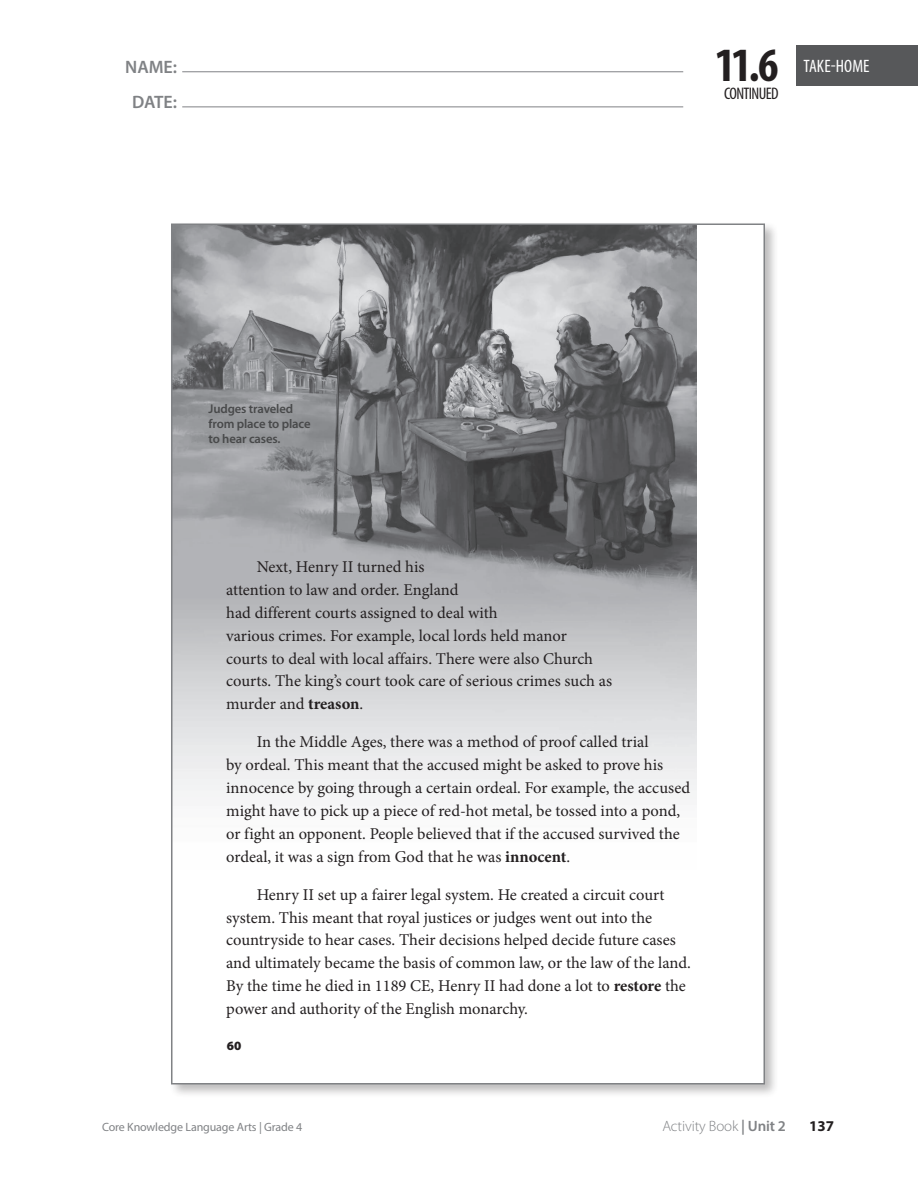
<style>
.page{position:relative;width:918px;height:1188px;background:#fff}
.page>*{position:absolute;margin:0;border:0;box-sizing:border-box;transform-origin:0 0}
.a_Sheet_Number{font:700 condensed 48px "Myriad Pro";color:#231f20}
.t1{font:600 18px/35.1px "Myriad Pro";color:#808285;text-align:center}
.t2{font:condensed 18px "Myriad Pro";color:#fff}
.a_Sheet_Number-2{font:condensed 16.8px "Myriad Pro";letter-spacing:-.04em;color:#231f20}
.t3{font:16.5px/22.8px "Minion Pro";color:#231f20}
.t4{font:300 15px "Myriad Pro";letter-spacing:-.01em;color:#808285}
.t5{font:700 15px "Myriad Pro";color:#231f20}
.t6{font:600 12.75px/15.3px "Myriad Pro";letter-spacing:-.01em;color:#48494a}
.t7{font:900 12.75px "Myriad Pro";color:#231f20}
.t8{font:12px "Myriad Pro";letter-spacing:-.01em;color:#808285}
.s1{font-weight:700}
.s2{font-weight:600}
</style>
<div class="page">
<hr style="left:182px;top:71px;width:501px;height:1px;background:#808285">
<hr style="left:182px;top:106px;width:501px;height:1px;background:#808285">
<div style="left:796px;top:45px;width:122px;height:41px;background:#57585a"></div>
<div style="left:169px;top:221px;width:610px;height:878px;background:#231f20;opacity:.3"></div>
<div style="left:172px;top:224px;width:592px;height:860px;background:#fff"></div>
<img style="left:174px;top:227px;width:522px;height:368px">
<svg style="left:174px;top:595px;width:522px;height:204px;background:#d6d7d9"></svg>
<p class="a_Sheet_Number" style="left:715px;top:35px;width:65px">11.6</p>
<p class="a_Sheet_Number-2" style="left:724px;top:83px;width:56px">CONTINUED</p>
<p class="t1" style="left:125px;top:49px;width:53px">NAME:<br>DATE:</p>
<p class="t2" style="left:803px;top:55px;width:68px">TAKE-HOME</p>
<p class="t6" style="left:209px;top:401px;width:104px">Judges traveled from place to place to hear cases.</p>
<p class="t3" style="left:226px;top:556px;width:387px;text-indent:30px">Next, Henry II turned his<br>attention to law and order. England<br>had different courts assigned to deal with<br>various crimes. For example, local lords held manor courts to deal with local affairs. There were also Church courts. The king’s court took care of serious crimes such as murder and <span class="s1">treason</span>.</p>
<p class="t3" style="left:226px;top:731px;width:465px;text-indent:30px">In the Middle Ages, there was a method of proof called trial<br>by ordeal. This meant that the accused might be asked to prove his innocence by going through a certain ordeal. For example, the accused might have to pick up a piece of red-hot metal, be tossed into a pond, or fight an opponent. People believed that if the accused survived the ordeal, it was a sign from God that he was <span class="s1">innocent</span>.</p>
<p class="t3" style="left:226px;top:883px;width:466px;text-indent:30px">Henry II set up a fairer legal system. He created a circuit court system. This meant that royal justices or judges went out into the countryside to hear cases. Their decisions helped decide future cases and ultimately became the basis of common law, or the law of the land.<br>By the time he died in 1189 CE, Henry II had done a lot to <span class="s1">restore</span> the power and authority of the English monarchy.</p>
<p class="t7" style="left:227px;top:1037px;width:16px">60</p>
<p class="t8" style="left:102px;top:1120px;width:202px">Core Knowledge Language Arts | Grade 4</p>
<p class="t4" style="left:662px;top:1117px;width:125px">Activity Book <span class="s2">| Unit 2</span></p>
<p class="t5" style="left:809px;top:1116px;width:26px">137</p>
</div>
